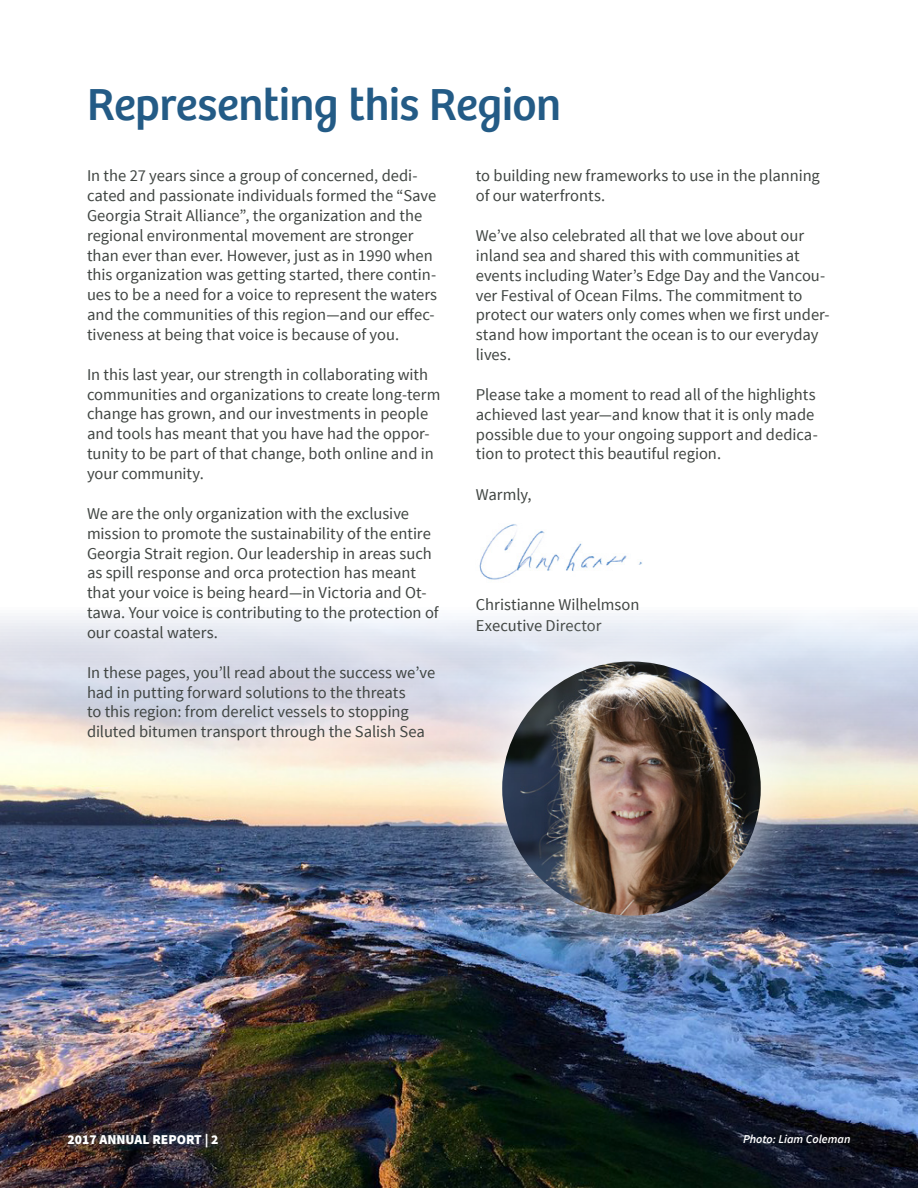
<style>
.page{position:relative;width:918px;height:1188px;background:#fff}
.page>*{position:absolute;margin:0;border:0;box-sizing:border-box;transform-origin:0 0}
.t1{font:46.5px "Bree";letter-spacing:-.01em;color:#235b86}
.t2{font:16.5px/19.8px "Source Sans Pro";letter-spacing:-.005em;color:#404542}
.t3{font:900 13.5px "Source Sans Pro";color:#fff}
.t4{font:italic 600 12px "Source Sans Pro";color:#fff}
</style>
<div class="page">
<img style="left:0;top:613px;width:918px;height:575px">
<img style="left:479px;top:524px;width:163px;height:56px">
<img style="left:438px;top:613px;width:386px;height:366px">
<img style="left:502px;top:662px;width:259px;height:254px">
<div style="left:59px;top:1125px;width:168px;height:32px;background:#0d577a;opacity:.75"></div>
<h1 class="t1" style="left:87px;top:78px;width:476px">Representing this Region</h1>
<p class="t2" style="left:87px;top:166px;width:352px">In the 27 years since a group of concerned, dedi&shy;cated and passionate individuals formed the “Save Georgia Strait Alliance”, the organization and the regional environmental movement are stronger than ever than ever. However, just as in 1990 when this organization was getting started, there contin&shy;ues to be a need for a voice to represent the waters and the communities of this region—and our effec&shy;tiveness at being that voice is because of you.</p>
<p class="t2" style="left:87px;top:365px;width:355px">In this last year, our strength in collaborating with communities and organizations to create long-term change has grown, and our investments in people and tools has meant that you have had the oppor&shy;tunity to be part of that change, both online and in your community.</p>
<p class="t2" style="left:87px;top:504px;width:353px">We are the only organization with the exclusive mission to promote the sustainability of the entire Georgia Strait region. Our leadership in areas such as spill response and orca protection has meant that your voice is being heard—in Victoria and Ot&shy;tawa. Your voice is contributing to the protection of our coastal waters.</p>
<p class="t2" style="left:87px;top:663px;width:350px">In these pages, you’ll read about the success we’ve had in putting forward solutions to the threats<br>to this region: from derelict vessels to stopping diluted bitumen transport through the Salish Sea</p>
<p class="t2" style="left:476px;top:166px;width:346px">to building new frameworks to use in the planning of our waterfronts.</p>
<p class="t2" style="left:476px;top:226px;width:355px">We’ve also celebrated all that we love about our inland sea and shared this with communities at events including Water’s Edge Day and the Vancou&shy;ver Festival of Ocean Films. The commitment to protect our waters only comes when we first under&shy;stand how important the ocean is to our everyday lives.</p>
<p class="t2" style="left:476px;top:385px;width:343px">Please take a moment to read all of the highlights achieved last year—and know that it is only made possible due to your ongoing support and dedica&shy;tion to protect this beautiful region.</p>
<p class="t2" style="left:476px;top:484px;width:57px">Warmly,</p>
<p class="t2" style="left:476px;top:594px;width:165px;line-height:21px">Christianne Wilhelmson<br>Executive Director</p>
<p class="t3" style="left:68px;top:1131px;width:153px">2017 ANNUAL REPORT | 2</p>
<p class="t4" style="left:743px;top:1132px;width:109px">Photo: Liam Coleman</p>
</div>
